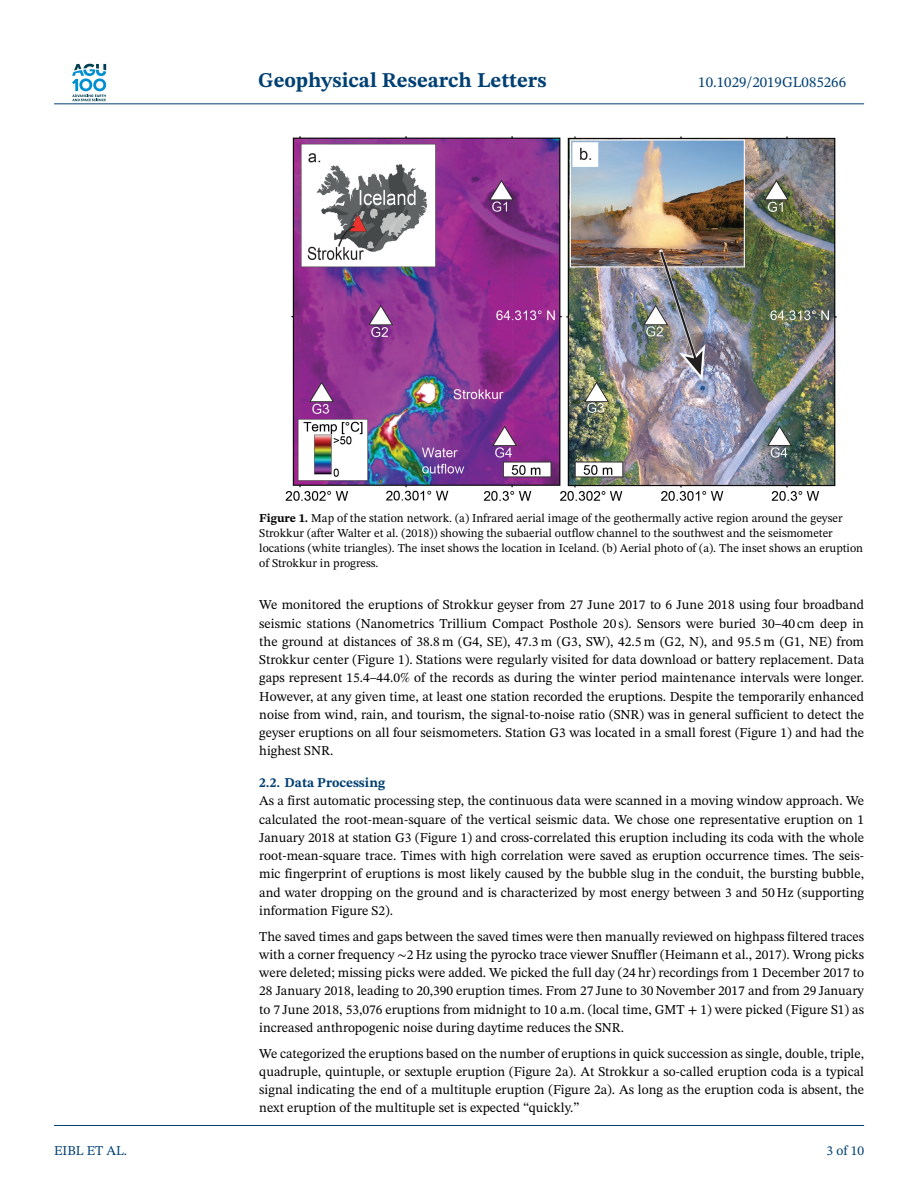
<style>
.page{position:relative;width:918px;height:1188px;background:#fff}
.page>*{position:absolute;margin:0;border:0;box-sizing:border-box;transform-origin:0 0}
.t1{font:700 21px "STIX Two Text";color:#004073}
.t2{font:15px "STIX Two Text";color:#004073}
.t3{font:13.5px/18.3px "STIX Two Text";color:#000;text-align:justify}
.t4{font:700 13.5px "STIX Two Text";color:#004073}
.t5{font:13.5px "STIX Two Text";color:#004073}
.t6{font:12px/15px "STIX Two Text";color:#000}
.s1{font-weight:700}
.s2{font-family:"STIX Math"}
</style>
<div class="page">
<svg style="left:72px;top:64px;width:34px;height:37px"></svg>
<hr style="left:54px;top:103px;width:810px;height:1px;background:#004073">
<img style="left:285px;top:136px;width:552px;height:365px">
<hr style="left:54px;top:1125px;width:810px;height:1px;background:#004073">
<h1 class="t1" style="left:258px;top:72px;width:290px">Geophysical Research Letters</h1>
<p class="t2" style="left:698px;top:77px;width:149px">10.1029/2019GL085266</p>
<p class="t6" style="left:259px;top:512px;width:605px"><span class="s1">Figure 1.</span> Map of the station network. (a) Infrared aerial image of the geothermally active region around the geyser Strokkur (after Walter et al. (2018)) showing the subaerial outflow channel to the southwest and the seismometer locations (white triangles). The inset shows the location in Iceland. (b) Aerial photo of (a). The inset shows an eruption of Strokkur in progress.</p>
<p class="t3" style="left:259px;top:597px;width:606px">We monitored the eruptions of Strokkur geyser from 27 June 2017 to 6 June 2018 using four broadband seismic stations (Nanometrics Trillium Compact Posthole 20 s). Sensors were buried 30–40 cm deep in the ground at distances of 38.8 m (G4, SE), 47.3 m (G3, SW), 42.5 m (G2, N), and 95.5 m (G1, NE) from Strokkur center (Figure 1). Stations were regularly visited for data download or battery replacement. Data gaps represent 15.4–44.0<span class="s2">%</span> of the records as during the winter period maintenance intervals were longer.<br>However, at any given time, at least one station recorded the eruptions. Despite the temporarily enhanced noise from wind, rain, and tourism, the signal-to-noise ratio (SNR) was in general sufficient to detect the geyser eruptions on all four seismometers. Station G3 was located in a small forest (Figure 1) and had the highest SNR.</p>
<p class="t4" style="left:259px;top:777px;width:127px">2.2. Data Processing</p>
<p class="t3" style="left:259px;top:793px;width:606px">As a first automatic processing step, the continuous data were scanned in a moving window approach. We calculated the root-mean-square of the vertical seismic data. We chose one representative eruption on 1<br>January 2018 at station G3 (Figure 1) and cross-correlated this eruption including its coda with the whole root-mean-square trace. Times with high correlation were saved as eruption occurrence times. The seis&shy;mic fingerprint of eruptions is most likely caused by the bubble slug in the conduit, the bursting bubble, and water dropping on the ground and is characterized by most energy between 3 and 50 Hz (supporting information Figure S2).</p>
<p class="t3" style="left:259px;top:928px;width:606px">The saved times and gaps between the saved times were then manually reviewed on highpass filtered traces with a corner frequency <span class="s2">∼</span>2 Hz using the pyrocko trace viewer Snuffler (Heimann et al., 2017). Wrong picks were deleted; missing picks were added. We picked the full day (24 hr) recordings from 1 December 2017 to 28 January 2018, leading to 20,390 eruption times. From 27 June to 30 November 2017 and from 29 January to 7 June 2018, 53,076 eruptions from midnight to 10 a.m. (local time, GMT + 1) were picked (Figure S1) as increased anthropogenic noise during daytime reduces the SNR.</p>
<p class="t3" style="left:259px;top:1045px;width:606px">We categorized the eruptions based on the number of eruptions in quick succession as single, double, triple, quadruple, quintuple, or sextuple eruption (Figure 2a). At Strokkur a so-called eruption coda is a typical signal indicating the end of a multituple eruption (Figure 2a). As long as the eruption coda is absent, the next eruption of the multituple set is expected “quickly.”</p>
<p class="t5" style="left:54px;top:1145px;width:75px">EIBL ET AL.</p>
<p class="t5" style="left:827px;top:1145px;width:39px">3 of 10</p>
</div>
